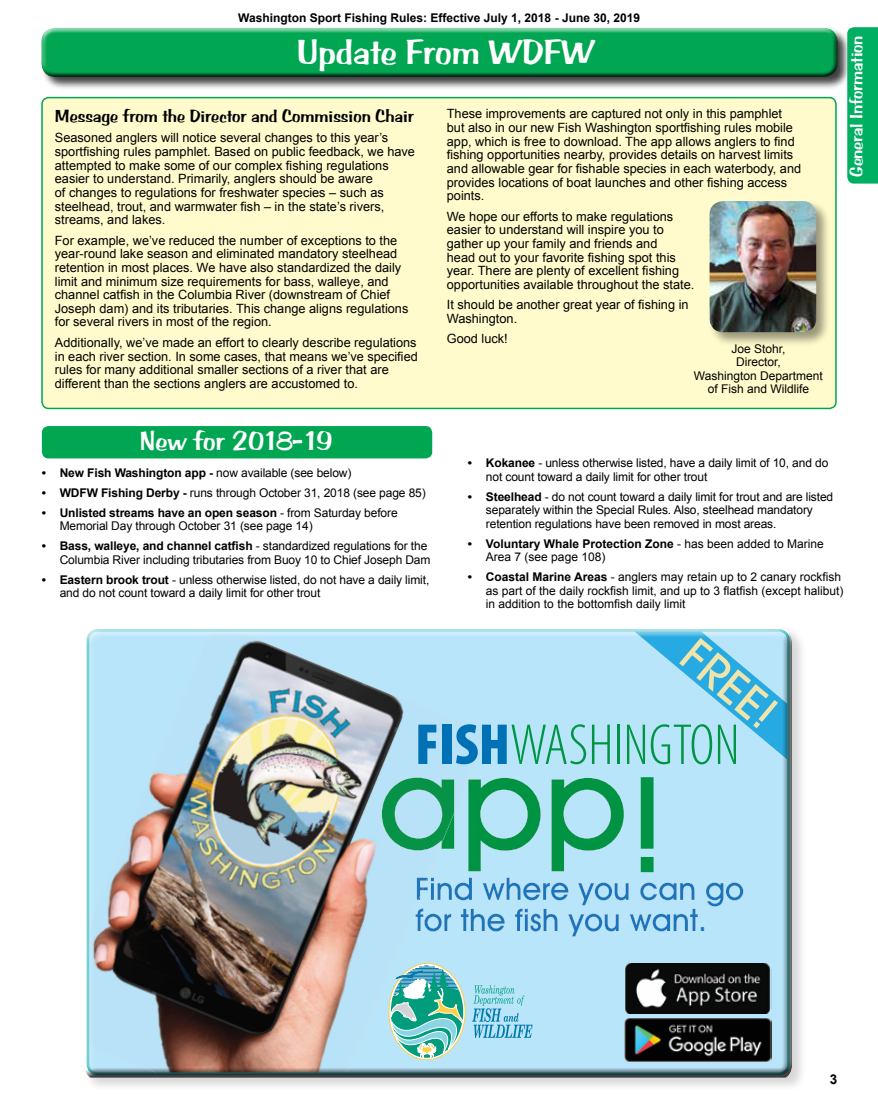
<style>
.page{position:relative;width:878px;height:1107px;background:#fff}
.page>*{position:absolute;margin:0;border:0;box-sizing:border-box;transform-origin:0 0}
.t1{font:500 133.5px "Avant Garde IT Cby BT";color:#009444}
.t2{font:300 condensed 58.35px "Myriad Pro";color:#009444}
.t3{font:500 46.65px "Avant Garde IT Cby BT";color:#efe4ac}
.t4{font:36px "Arab Bru D";color:#fff}
.t5{font:500 31.05px "Avant Garde IT Cby BT";color:#1c75bc}
.t6{font:27px "Arab Bru D";letter-spacing:-.01em;color:#fff}
.t7{font:18px "Arab Bru D";color:#000}
.t8{font:18px "Arab Bru D";letter-spacing:-.01em;color:#fff}
.t9{font:700 13.5px "Arial";color:#000}
.t10{font:12.75px/13.6px "Arial";color:#000}
.t11{font:12px/13.5px "Arial";letter-spacing:-.01em;color:#000}
.t12{font:700 12px "Arial";color:#000}
.s1{font-weight:400}
.s2{font-weight:700}
.s3{font-weight:900;color:#0071b5}
</style>
<div class="page">
<div style="left:42px;top:426px;width:390px;height:32px;background:#00a651;border-radius:7px"></div>
<div style="left:41px;top:27px;width:810px;height:64px;background:#000;opacity:.75"></div>
<div style="left:36px;top:22px;width:803px;height:51px;background:#fff;opacity:.75"></div>
<div style="left:39px;top:31px;width:804px;height:48px;background:#000;opacity:.75"></div>
<div style="left:847px;top:27px;width:31px;height:157px;background:#00af62"></div>
<div style="left:42px;top:98px;width:794px;height:310px;background:#fffbcc;border-radius:7px"></div>
<div style="left:41px;top:97px;width:795px;height:312px;border:2px solid #00a651;border-radius:7px"></div>
<div style="left:82px;top:625px;width:725px;height:467px;background:#000;opacity:.16"></div>
<div style="left:73px;top:616px;width:725px;height:464px;background:#fff"></div>
<div style="left:78px;top:627px;width:725px;height:454px;background:#000;opacity:.75"></div>
<div style="left:708px;top:199px;width:123px;height:148px;background:#000;opacity:.4"></div>
<img style="left:709px;top:201px;width:107px;height:131px">
<p class="t12" style="left:238px;top:10px;width:403px">Washington Sport Fishing Rules: Effective July 1, 2018 - June 30, 2019</p>
<h3 class="t4" style="left:297px;top:32px;width:299px">Update From WDFW</h3>
<h3 class="t7" style="left:55px;top:105px;width:361px">Message from the Director and Commission Chair</h3>
<p class="t10" style="left:55px;top:131px;width:362px">Seasoned anglers will notice several changes to this year’s sportfishing rules pamphlet. Based on public feedback, we have attempted to make some of our complex fishing regulations easier to understand. Primarily, anglers should be aware<br>of changes to regulations for freshwater species – such as steelhead, trout, and warmwater fish – in the state’s rivers, streams, and lakes.</p>
<p class="t10" style="left:55px;top:233px;width:355px">For example, we’ve reduced the number of exceptions to the year-round lake season and eliminated mandatory steelhead retention in most places. We have also standardized the daily limit and minimum size requirements for bass, walleye, and channel catfish in the Columbia River (downstream of Chief Joseph dam) and its tributaries. This change aligns regulations for several rivers in most of the region.</p>
<p class="t10" style="left:55px;top:336px;width:364px">Additionally, we’ve made an effort to clearly describe regulations in each river section. In some cases, that means we’ve specified rules for many additional smaller sections of a river that are different than the sections anglers are accustomed to.</p>
<h3 class="t6" style="left:140px;top:426px;width:194px">New for 2018-19</h3>
<p class="t10" style="left:447px;top:107px;width:356px">These improvements are captured not only in this pamphlet but also in our new Fish Washington sportfishing rules mobile app, which is free to download. The app allows anglers to find fishing opportunities nearby, provides details on harvest limits and allowable gear for fishable species in each waterbody, and provides locations of boat launches and other fishing access points.</p>
<p class="t10" style="left:447px;top:210px;width:249px">We hope our efforts to make regulations easier to understand will inspire you to gather up your family and friends and<br>head out to your favorite fishing spot this year. There are plenty of excellent fishing opportunities available throughout the state.</p>
<p class="t10" style="left:447px;top:298px;width:243px">It should be another great year of fishing in<br>Washington.</p>
<p class="t10" style="left:447px;top:332px;width:62px">Good luck!</p>
<p class="t11" style="left:694px;top:342px;width:130px;text-align:center">Joe Stohr,<br>Director,<br>Washington Department of Fish and Wildlife</p>
<h3 class="t8" style="left:846px;top:177px;width:143px;rotate:-90deg">General Information</h3>
<p class="t12" style="left:42px;top:465px;width:311px">• New Fish Washington app - <span class="s1">now available (see below)</span></p>
<p class="t11" style="left:42px;top:486px;width:385px"><span class="s2">• WDFW Fishing Derby -</span> runs through October 31, 2018 (see page 85)</p>
<p class="t11" style="left:60px;top:506px;width:339px;text-indent:-18px"><span class="s2">• Unlisted streams have an open season</span> - from Saturday before<br>Memorial Day through October 31 (see page 14)</p>
<p class="t11" style="left:42px;top:540px;width:390px;text-align:right"><span class="s2">• Bass, walleye, and channel catfish</span> - standardized regulations for the<br>Columbia River including tributaries from Buoy 10 to Chief Joseph Dam</p>
<p class="t11" style="left:60px;top:573px;width:371px;text-indent:-18px"><span class="s2">• Eastern brook trout</span> - unless otherwise listed, do not have a daily limit, and do not count toward a daily limit for other trout</p>
<p class="t11" style="left:486px;top:456px;width:344px;text-indent:-18px"><span class="s2">• Kokanee</span> - unless otherwise listed, have a daily limit of 10, and do not count toward a daily limit for other trout</p>
<p class="t11" style="left:486px;top:490px;width:349px;text-indent:-18px"><span class="s2">• Steelhead</span> - do not count toward a daily limit for trout and are listed separately within the Special Rules. Also, steelhead mandatory retention regulations have been removed in most areas.</p>
<p class="t11" style="left:486px;top:537px;width:339px;text-indent:-18px"><span class="s2">• Voluntary Whale Protection Zone</span> - has been added to Marine<br>Area 7 (see page 108)</p>
<p class="t11" style="left:486px;top:570px;width:359px;text-indent:-18px"><span class="s2">• Coastal Marine Areas</span> - anglers may retain up to 2 canary rockfish as part of the daily rockfish limit, and up to 3 flatfish (except halibut) in addition to the bottomfish daily limit</p>
<h3 class="t3" style="left:706px;top:627px;width:110px;rotate:40deg">FREE!</h3>
<h2 class="t2" style="left:415px;top:710px;width:326px"><span class="s3">FISH</span>WASHINGTON</h2>
<h1 class="t1" style="left:627px;top:744px;width:40px">!</h1>
<h3 class="t5" style="left:698px;top:901px;width:10px">.</h3>
<p class="t9" style="left:829px;top:1070px;width:9px">3</p>
</div>
